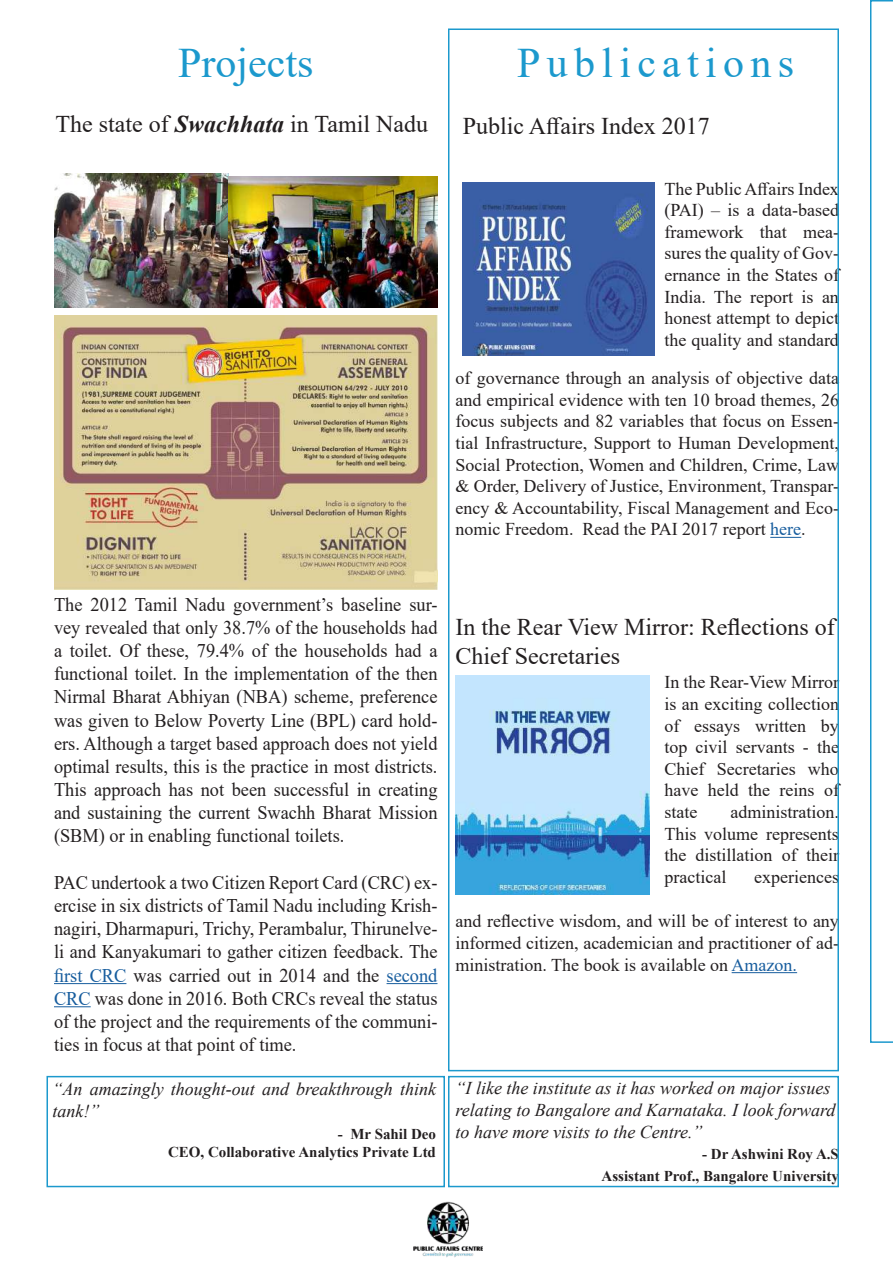
<style>
.page{position:relative;width:893px;height:1263px;background:#fff}
.page>*{position:absolute;margin:0;border:0;box-sizing:border-box;transform-origin:0 0}
.t1{font:42px "Times New Roman";letter-spacing:.15em;color:#1c99cd}
.t2{font:42px "Times New Roman";color:#1c99cd}
.t3{font:24px/28.8px "Times New Roman";color:#231f20}
.t4{font:19.35px/23.1px "Times New Roman";color:#231f20;text-align:justify;scale:.95 1}
.t5{font:18px/21.6px "Times New Roman";color:#231f20;text-align:justify}
.t6{font:italic 18px/21.6px "Times New Roman";color:#231f20}
.t7{font:700 15px/18px "Times New Roman";color:#231f20;text-align:right}
.s1{font-weight:700;font-style:italic}
.s2{color:#175d9e}
</style>
<div class="page">
<hr style="left:54px;top:983px;width:72px;height:1px;background:#175d9e">
<hr style="left:387px;top:983px;width:50px;height:1px;background:#175d9e">
<hr style="left:54px;top:1006px;width:37px;height:1px;background:#175d9e">
<img style="left:54px;top:174px;width:175px;height:133px">
<img style="left:229px;top:176px;width:208px;height:131px">
<img style="left:463px;top:182px;width:191px;height:173px">
<img style="left:455px;top:676px;width:195px;height:219px">
<hr style="left:770px;top:537px;width:31px;height:1px;background:#175d9e">
<hr style="left:732px;top:972px;width:65px;height:1px;background:#175d9e">
<img style="left:54px;top:315px;width:383px;height:274px">
<svg style="left:870px;top:0;width:23px;height:1043px"></svg>
<div style="left:448px;top:29px;width:391px;height:1042px;border:2px solid #1c99cd"></div>
<img style="left:414px;top:1201px;width:68px;height:57px">
<div style="left:46px;top:1076px;width:399px;height:111px;border:2px solid #1c99cd"></div>
<div style="left:448px;top:1076px;width:391px;height:111px;border:2px solid #1c99cd"></div>
<h1 class="t2" style="left:178px;top:33px;width:137px">Projects</h1>
<h1 class="t1" style="left:517px;top:33px;width:278px">Publications</h1>
<h2 class="t3" style="left:463px;top:110px;width:249px">Public Affairs Index 2017</h2>
<h2 class="t3" style="left:56px;top:109px;width:374px">The state of <span class="s1">Swachhata</span> in Tamil Nadu</h2>
<p class="t5" style="left:664px;top:177px;width:176px">The Public Affairs Index (PAI) – is a data-based framework that mea&shy;sures the quality of Gov&shy;ernance in the States of India. The report is an honest attempt to depict the quality and standard</p>
<p class="t5" style="left:455px;top:367px;width:385px">of governance through an analysis of objective data and empirical evidence with ten 10 broad themes, 26 focus subjects and 82 variables that focus on Essen&shy;tial Infrastructure, Support to Human Development, Social Protection, Women and Children, Crime, Law &amp; Order, Delivery of Justice, Environment, Transpar&shy;ency &amp; Accountability, Fiscal Management and Eco&shy;nomic Freedom. Read the PAI 2017 report <span class="s2">here</span>.</p>
<p class="t4" style="left:54px;top:592px;width:405px">The 2012 Tamil Nadu government’s baseline sur&shy;vey revealed that only 38.7% of the households had a toilet. Of these, 79.4% of the households had a functional toilet. In the implementation of the then Nirmal Bharat Abhiyan (NBA) scheme, preference was given to Below Poverty Line (BPL) card hold&shy;ers. Although a target based approach does not yield optimal results, this is the practice in most districts.<br>This approach has not been successful in creating and sustaining the current Swachh Bharat Mission (SBM) or in enabling functional toilets.</p>
<p class="t4" style="left:54px;top:870px;width:405px">PAC undertook a two Citizen Report Card (CRC) ex&shy;ercise in six districts of Tamil Nadu including Krish&shy;nagiri, Dharmapuri, Trichy, Perambalur, Thirunelve&shy;li and Kanyakumari to gather citizen feedback. The <span class="s2">first CRC</span> was carried out in 2014 and the <span class="s2">second CRC</span> was done in 2016. Both CRCs reveal the status of the project and the requirements of the communi&shy;ties in focus at that point of time.</p>
<p class="t6" style="left:52px;top:1078px;width:385px">“An amazingly thought-out and breakthrough think tank!”</p>
<p class="t7" style="left:168px;top:1124px;width:269px">- Mr Sahil Deo<br>CEO, Collaborative Analytics Private Ltd</p>
<h2 class="t3" style="left:455px;top:612px;width:381px">In the Rear View Mirror: Reflections of<br>Chief Secretaries</h2>
<p class="t5" style="left:664px;top:671px;width:176px">In the Rear-View Mirror is an exciting collection of essays written by top civil servants - the Chief Secretaries who have held the reins of state</p>
<p class="t5" style="left:664px;top:801px;width:176px;text-indent:66px">administration.<br>This volume represents the distillation of their practical</p>
<p class="t5" style="left:754px;top:865px;width:86px">experiences</p>
<p class="t5" style="left:455px;top:910px;width:385px">and reflective wisdom, and will be of interest to any informed citizen, academician and practitioner of ad&shy;ministration. The book is available on <span class="s2">Amazon.</span></p>
<p class="t6" style="left:455px;top:1077px;width:381px">“I like the institute as it has worked on major issues relating to Bangalore and Karnataka. I look forward to have more visits to the Centre.”</p>
<p class="t7" style="left:602px;top:1143px;width:239px;line-height:21.6px">- Dr Ashwini Roy A.S<br>Assistant Prof., Bangalore University</p>
</div>
